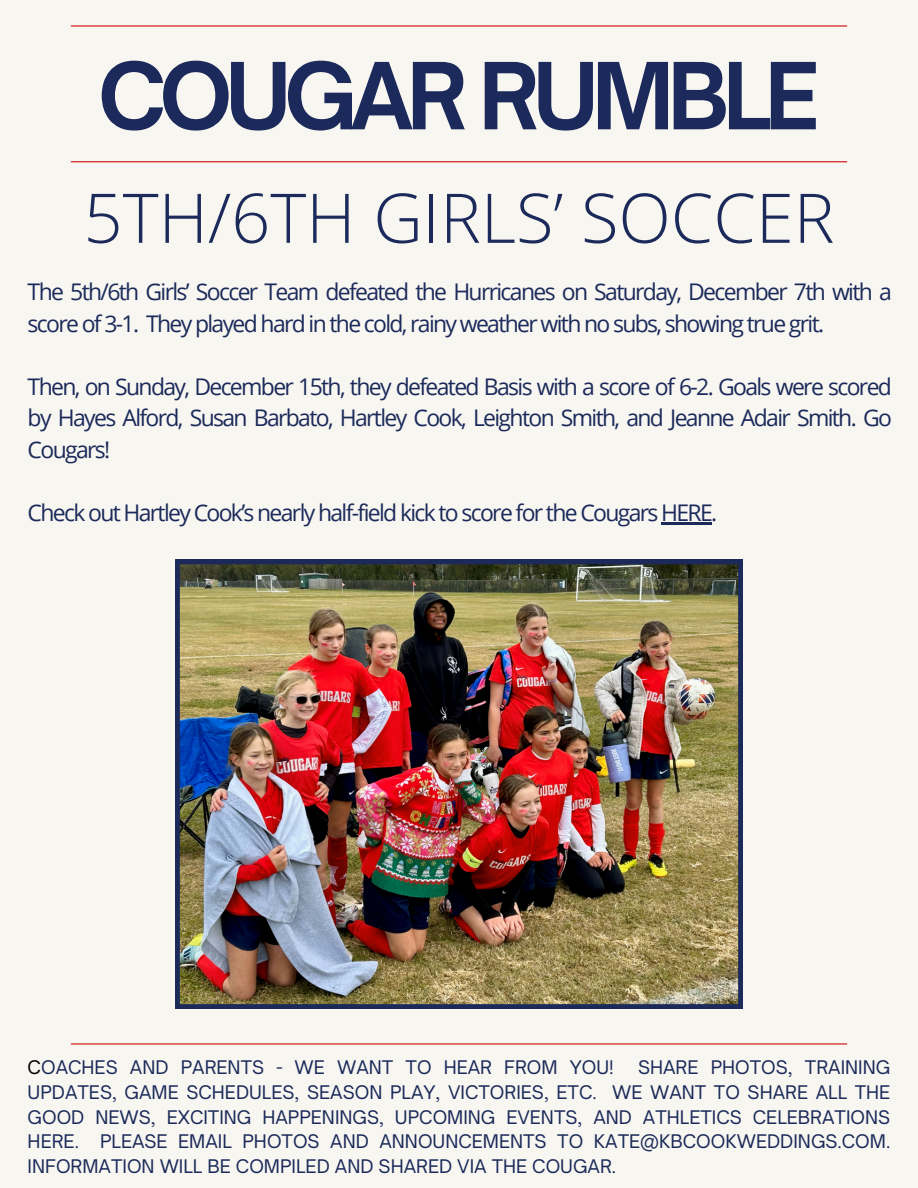
<style>
.page{position:relative;width:918px;height:1188px;background:#f8f6f1}
.page>*{position:absolute;margin:0;border:0;box-sizing:border-box;transform-origin:0 0}
.t1{font:700 88.35px "Open Sauce One";letter-spacing:-.07em;color:#1b2a5a}
.t2{font:300 68.55px "Open Sans";color:#1b2a5a}
.t3{font:22.95px/31.5px "Open Sans";letter-spacing:-.07em;color:#1b2a5a}
.t4{font:18px/24.8px "Open Sauce One";color:#1b2a5a;text-align:justify}
.s1{color:#000}
</style>
<div class="page">
<hr style="left:71px;top:25px;width:776px;height:2px;background:#d10909">
<hr style="left:71px;top:1043px;width:776px;height:2px;background:#d10909">
<hr style="left:71px;top:161px;width:776px;height:1px;background:#d10909">
<img style="left:175px;top:560px;width:567px;height:449px">
<hr style="left:661px;top:523px;width:50px;height:2px;background:#1b2a5a">
<h3 class="t1" style="left:98px;top:41px;width:723px">COUGAR RUMBLE</h3>
<h3 class="t2" style="left:84px;top:170px;width:752px">5TH/6TH GIRLS’ SOCCER</h3>
<p class="t3" style="left:28px;top:275px;width:866px">The 5th/6th Girls’ Soccer Team defeated the Hurricanes on Saturday, December 7th with a score of 3-1. They played hard in the cold, rainy weather with no subs, showing true grit.</p>
<h1 class="t3" style="left:28px;top:370px;width:866px;text-align:justify">Then, on Sunday, December 15th, they defeated Basis with a score of 6-2. Goals were scored by Hayes Alford, Susan Barbato, Hartley Cook, Leighton Smith, and Jeanne Adair Smith. Go Cougars!</h1>
<p class="t3" style="left:28px;top:496px;width:691px">Check out Hartley Cook’s nearly half-field kick to score for the Cougars HERE.</p>
<h2 class="t4" style="left:28px;top:1055px;width:588px"><span class="s1">C</span>OACHES AND PARENTS - WE WANT TO HEAR FROM YOU!</h2>
<h2 class="t4" style="left:28px;top:1055px;width:864px;text-indent:610px">SHARE PHOTOS, TRAINING UPDATES, GAME SCHEDULES, SEASON PLAY, VICTORIES, ETC. WE WANT TO SHARE ALL THE GOOD NEWS, EXCITING HAPPENINGS, UPCOMING EVENTS, AND ATHLETICS CELEBRATIONS HERE. PLEASE EMAIL PHOTOS AND ANNOUNCEMENTS TO KATE@KBCOOKWEDDINGS.COM.<br>INFORMATION WILL BE COMPILED AND SHARED VIA THE COUGAR.</h2>
</div>
